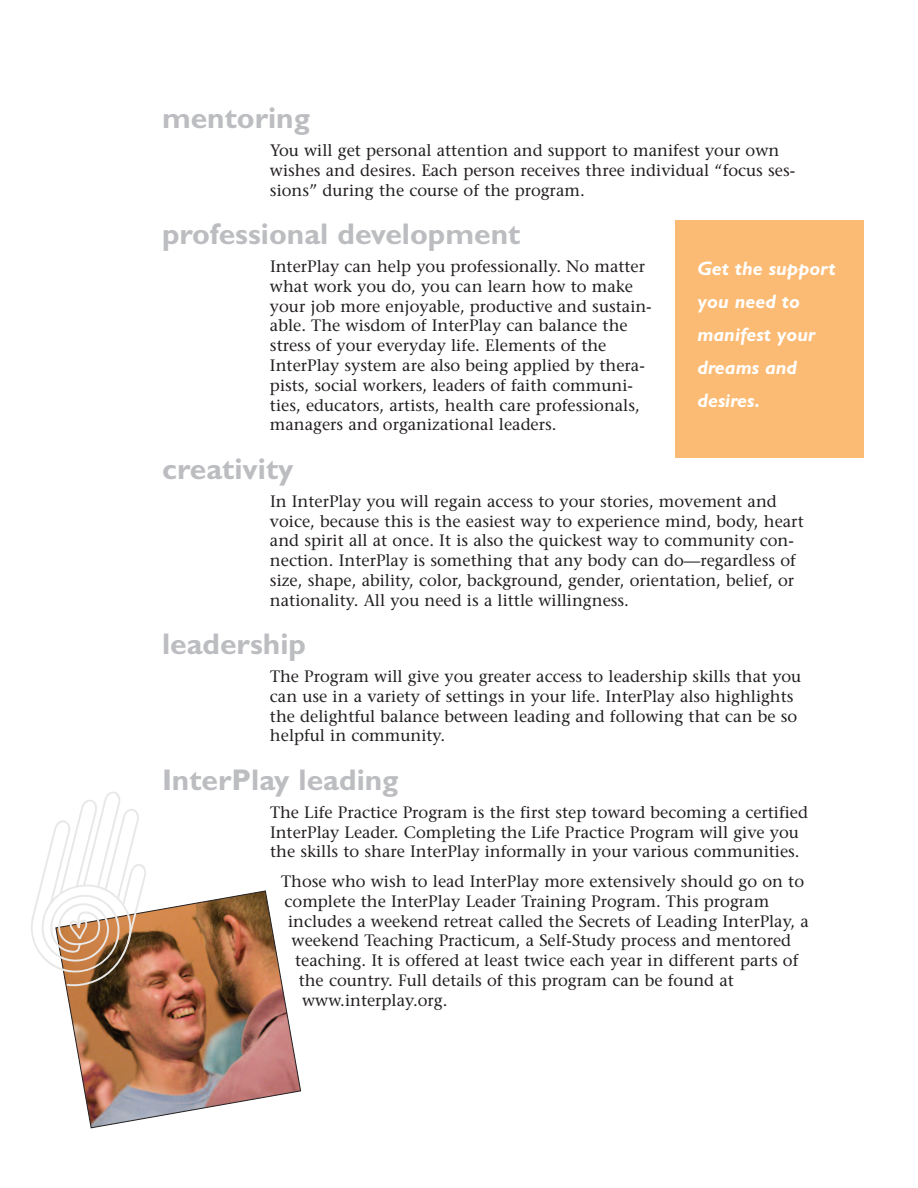
<style>
.page{position:relative;width:918px;height:1188px;background:#fff}
.page>*{position:absolute;margin:0;border:0;box-sizing:border-box;transform-origin:0 0}
.t1{font:700 30px "Gill Sans";color:#bcbdc0}
.t2{font:italic 700 19.5px/33px "Gill Sans";color:#fff}
.t3{font:16.5px/19.8px "Stone Serif";color:#231f20}
</style>
<div class="page">
<div style="left:675px;top:221px;width:189px;height:237px;background:#fcbb74"></div>
<img style="left:65px;top:890px;width:236px;height:239px">
<svg style="left:31px;top:792px;width:115px;height:195px"></svg>
<h1 class="t1" style="left:162px;top:107px;width:150px">mentoring</h1>
<p class="t3" style="left:270px;top:142px;width:527px">You will get personal attention and support to manifest your own wishes and desires. Each person receives three individual “focus ses&shy;sions” during the course of the program.</p>
<h1 class="t1" style="left:162px;top:223px;width:360px">professional development</h1>
<p class="t3" style="left:270px;top:258px;width:383px">InterPlay can help you professionally. No matter what work you do, you can learn how to make your job more enjoyable, productive and sustain&shy;able. The wisdom of InterPlay can balance the stress of your everyday life. Elements of the InterPlay system are also being applied by thera&shy;pists, social workers, leaders of faith communi&shy;ties, educators, artists, health care professionals, managers and organizational leaders.</p>
<h1 class="t1" style="left:162px;top:458px;width:133px">creativity</h1>
<p class="t3" style="left:270px;top:493px;width:535px">In InterPlay you will regain access to your stories, movement and voice, because this is the easiest way to experience mind, body, heart and spirit all at once. It is also the quickest way to community con&shy;nection. InterPlay is something that any body can do—regardless of size, shape, ability, color, background, gender, orientation, belief, or nationality. All you need is a little willingness.</p>
<h1 class="t1" style="left:162px;top:633px;width:145px">leadership</h1>
<p class="t3" style="left:270px;top:668px;width:533px">The Program will give you greater access to leadership skills that you can use in a variety of settings in your life. InterPlay also highlights the delightful balance between leading and following that can be so helpful in community.</p>
<h1 class="t1" style="left:162px;top:769px;width:238px">InterPlay leading</h1>
<p class="t3" style="left:270px;top:804px;width:540px">The Life Practice Program is the first step toward becoming a certified<br>InterPlay Leader. Completing the Life Practice Program will give you the skills to share InterPlay informally in your various communities.</p>
<p class="t3" style="left:281px;top:873px;width:525px">Those who wish to lead InterPlay more extensively should go on to</p>
<p class="t3" style="left:285px;top:893px;width:486px">complete the InterPlay Leader Training Program. This program</p>
<p class="t3" style="left:288px;top:913px;width:522px">includes a weekend retreat called the Secrets of Leading InterPlay, a</p>
<p class="t3" style="left:292px;top:932px;width:501px">weekend Teaching Practicum, a Self-Study process and mentored</p>
<p class="t3" style="left:295px;top:952px;width:505px">teaching. It is offered at least twice each year in different parts of</p>
<p class="t3" style="left:299px;top:972px;width:437px">the country. Full details of this program can be found at</p>
<p class="t3" style="left:302px;top:992px;width:147px">www.interplay.org.</p>
<p class="t2" style="left:697px;top:254px;width:140px">Get the support you need to manifest your dreams and desires.</p>
</div>
